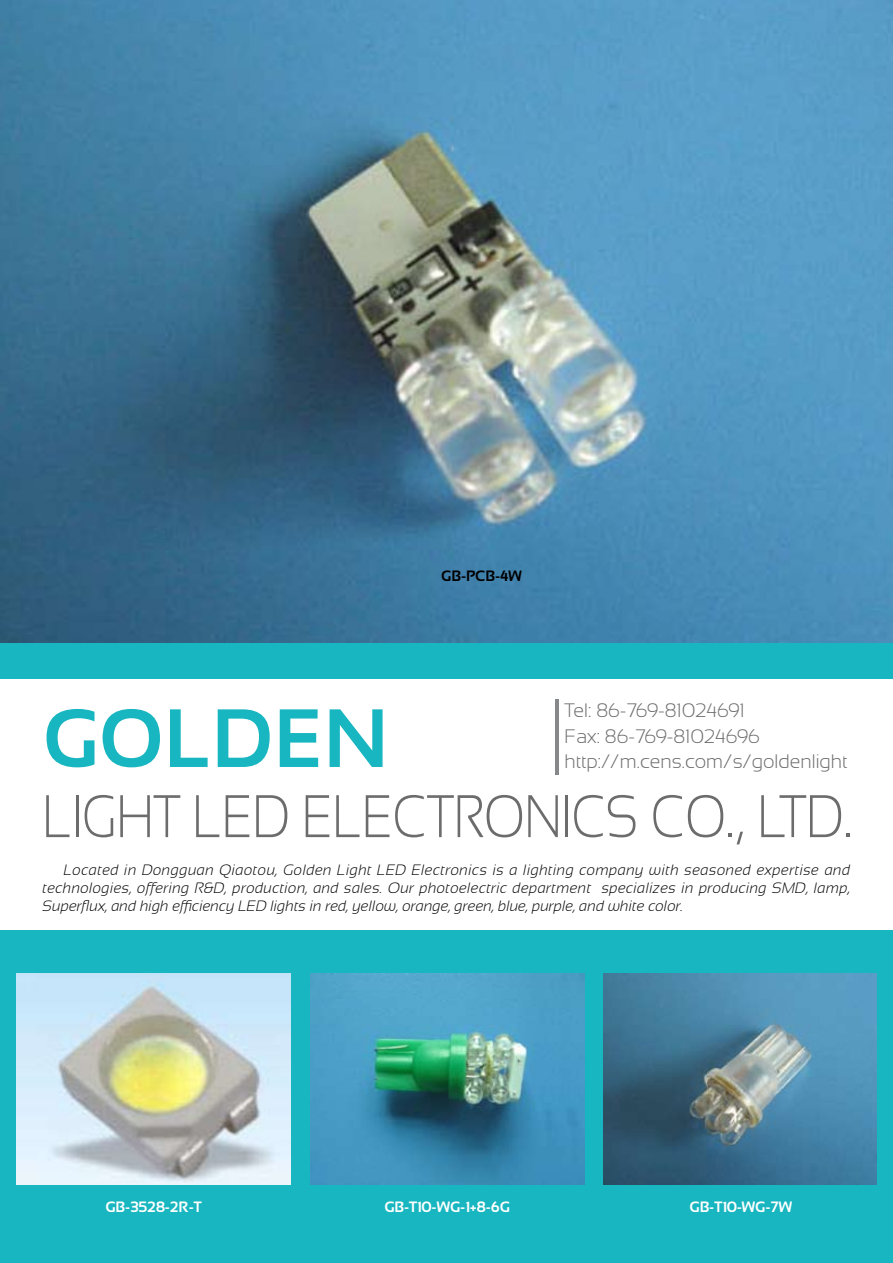
<style>
.page{position:relative;width:893px;height:1263px;background:#fff}
.page>*{position:absolute;margin:0;border:0;box-sizing:border-box;transform-origin:0 0}
.t1{font:700 82.5px "Sansation";color:#17b6c0}
.t2{font:300 60px "Sansation";color:#6d6c6c;scale:.85 1}
.t3{font:300 19.5px/25.5px "Sansation";color:#6d6c6c}
.t4{font:italic 300 15px/18px "Sansation";color:#000;text-align:justify}
.t5{font:700 15px "Sansation";color:#fff}
.t6{font:700 15px "Sansation";color:#000}
</style>
<div class="page">
<img style="left:0;top:0;width:893px;height:643px">
<div style="left:0;top:643px;width:893px;height:620px;background:#17b6c0"></div>
<div style="left:0;top:679px;width:893px;height:251px;background:#fff"></div>
<hr style="left:556px;top:699px;width:3px;height:76px;background:#86888a">
<img style="left:17px;top:973px;width:274px;height:212px">
<img style="left:310px;top:973px;width:274px;height:212px">
<img style="left:604px;top:973px;width:272px;height:212px">
<p class="t6" style="left:441px;top:568px;width:82px">GB-PCB-4W</p>
<h3 class="t3" style="left:565px;top:698px;width:284px">Tel: 86-769-81024691<br>Fax: 86-769-81024696 http://m.cens.com/s/goldenlight</h3>
<h1 class="t1" style="left:43px;top:692px;width:348px">GOLDEN</h1>
<h2 class="t2" style="left:43px;top:783px;width:954px">Light LED Electronics Co., Ltd.</h2>
<p class="t4" style="left:43px;top:861px;width:809px;text-indent:21px">Located in Dongguan Qiaotou, Golden Light LED Electronics is a lighting company with seasoned expertise and technologies, offering R&amp;D, production, and sales. Our photoelectric department specializes in producing SMD, lamp, Superflux, and high efficiency LED lights in red, yellow, orange, green, blue, purple, and white color.</p>
<p class="t5" style="left:105px;top:1199px;width:98px">GB-3528-2R-T</p>
<p class="t5" style="left:384px;top:1199px;width:127px">GB-T10-WG-1+8-6G</p>
<p class="t5" style="left:689px;top:1199px;width:104px">GB-T10-WG-7W</p>
</div>
